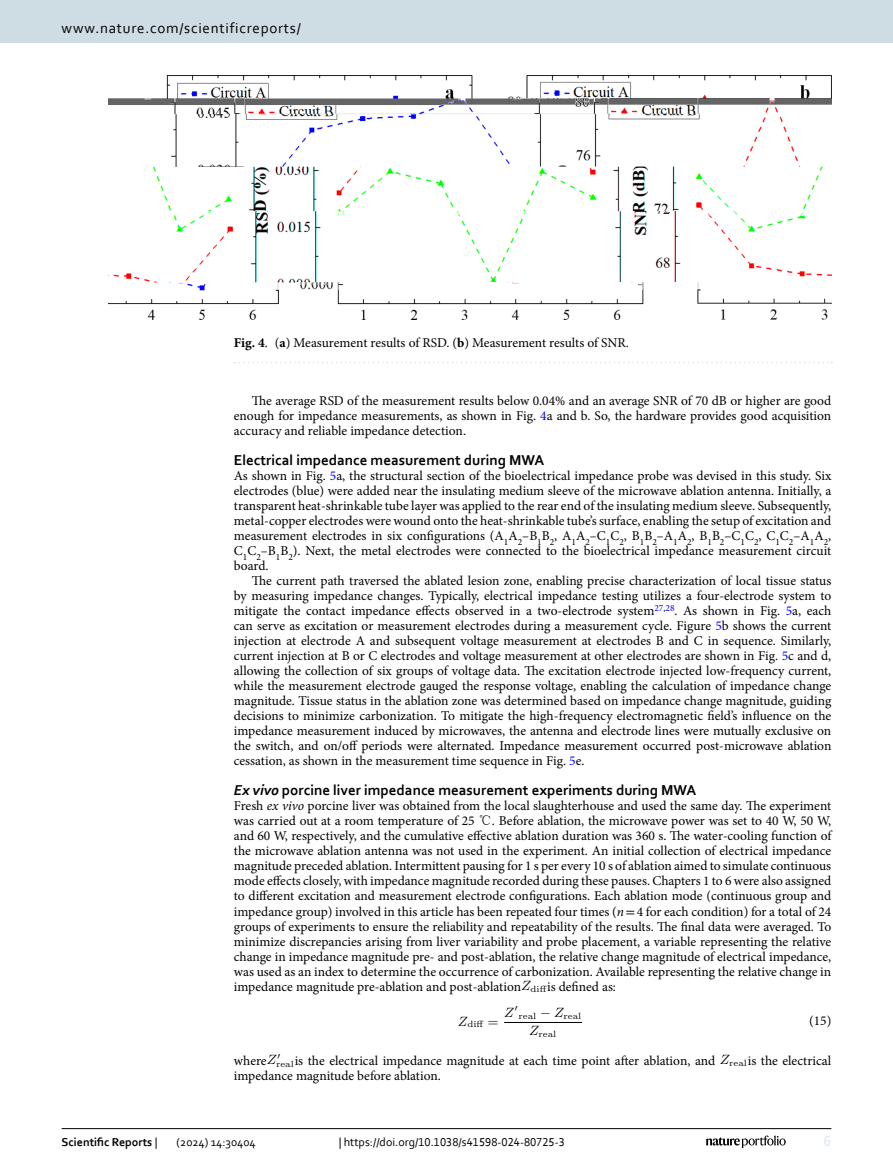
<style>
.page{position:relative;width:893px;height:1174px;background:#fff}
.page>*{position:absolute;margin:0;border:0;box-sizing:border-box;transform-origin:0 0}
.Head_2{font:700 15px "Corbel";color:#000}
.t1{font:15px "Corbel";letter-spacing:.05em;color:#000}
.t2{font:15px "Corbel";color:#d9e4eb}
.Body_Text{font:13.5px/15px "Minion Pro";color:#000;text-align:justify}
.Body_Text_Indent{font:13.5px/15px "Minion Pro";color:#000;text-align:justify}
.Figure_Caption{font:13.5px "Minion Pro";letter-spacing:-.005em;color:#000}
.EQ{font:13.5px "Minion Pro";color:#000}
.t3{font:12px "Corbel";color:#000}
.t4{font:700 12px "Corbel";color:#000}
.t5{font:9px/17.9px "SFRM0600";color:#000;text-align:center}
.s1{font-weight:700}
.s2{color:#00f}
.s3{font-style:italic}
.s4{font-family:"Sim Sun"}
.s5{font-family:"STIX"}
.s6{font-weight:400}
</style>
<div class="page">
<hr style="left:504px;top:1022px;width:78px;height:1px;background:#000">
<img style="left:108px;top:76px;width:723px;height:243px">
<svg style="left:235px;top:362px;width:597px;height:1px"></svg>
<hr style="left:62px;top:1128px;width:769px;height:1px;background:#000">
<svg style="left:706px;top:1135px;width:80px;height:12px"></svg>
<div style="left:0;top:0;width:893px;height:43px;background:#cedde4"></div>
<p class="t1" style="left:62px;top:18px;width:241px">www.nature.com/scientificreports/</p>
<p class="Figure_Caption" style="left:234px;top:334px;width:397px"><span class="s1">Fig. 4</span>. (<span class="s1">a</span>) Measurement results of RSD. (<span class="s1">b</span>) Measurement results of SNR.</p>
<p class="Body_Text_Indent" style="left:234px;top:393px;width:599px;text-indent:18px">The average RSD of the measurement results below 0.04% and an average SNR of 70 dB or higher are good enough for impedance measurements, as shown in Fig. <span class="s2">4</span>a and b. So, the hardware provides good acquisition accuracy and reliable impedance detection.</p>
<p class="Head_2" style="left:234px;top:451px;width:312px">Electrical impedance measurement during MWA</p>
<p class="Body_Text" style="left:234px;top:468px;width:599px">As shown in Fig. <span class="s2">5</span>a, the structural section of the bioelectrical impedance probe was devised in this study. Six electrodes (blue) were added near the insulating medium sleeve of the microwave ablation antenna. Initially, a transparent heat-shrinkable tube layer was applied to the rear end of the insulating medium sleeve. Subsequently, metal-copper electrodes were wound onto the heat-shrinkable tube’s surface, enabling the setup of excitation and measurement electrodes in six configurations (A<sub>1</sub>A<sub>2</sub>–B<sub>1</sub>B<sub>2</sub>, A<sub>1</sub>A<sub>2</sub>–C<sub>1</sub>C<sub>2</sub>, B<sub>1</sub>B<sub>2</sub>–A<sub>1</sub>A<sub>2</sub>, B<sub>1</sub>B<sub>2</sub>–C<sub>1</sub>C<sub>2</sub>, C<sub>1</sub>C<sub>2</sub>–A<sub>1</sub>A<sub>2</sub>, C<sub>1</sub>C<sub>2</sub>–B<sub>1</sub>B<sub>2</sub>). Next, the metal electrodes were connected to the bioelectrical impedance measurement circuit board.</p>
<p class="Body_Text_Indent" style="left:234px;top:573px;width:599px;text-indent:18px">The current path traversed the ablated lesion zone, enabling precise characterization of local tissue status by measuring impedance changes. Typically, electrical impedance testing utilizes a four-electrode system to mitigate the contact impedance effects observed in a two-electrode system<sup>27</sup><sup>,</sup><sup>28</sup>. As shown in Fig. <span class="s2">5</span>a, each can serve as excitation or measurement electrodes during a measurement cycle. Figure <span class="s2">5</span>b shows the current injection at electrode A and subsequent voltage measurement at electrodes B and C in sequence. Similarly, current injection at B or C electrodes and voltage measurement at other electrodes are shown in Fig. <span class="s2">5</span>c and d, allowing the collection of six groups of voltage data. The excitation electrode injected low-frequency current, while the measurement electrode gauged the response voltage, enabling the calculation of impedance change magnitude. Tissue status in the ablation zone was determined based on impedance change magnitude, guiding decisions to minimize carbonization. To mitigate the high-frequency electromagnetic field’s influence on the impedance measurement induced by microwaves, the antenna and electrode lines were mutually exclusive on the switch, and on/off periods were alternated. Impedance measurement occurred post-microwave ablation cessation, as shown in the measurement time sequence in Fig. <span class="s2">5</span>e.</p>
<p class="Head_2" style="left:234px;top:781px;width:464px"><span class="s3">Ex vivo</span> porcine liver impedance measurement experiments during MWA</p>
<p class="Body_Text" style="left:234px;top:798px;width:599px">Fresh <span class="s3">ex vivo</span> porcine liver was obtained from the local slaughterhouse and used the same day. The experiment was carried out at a room temperature of 25 <span class="s4">℃</span>. Before ablation, the microwave power was set to 40 W, 50 W, and 60 W, respectively, and the cumulative effective ablation duration was 360 s. The water-cooling function of the microwave ablation antenna was not used in the experiment. An initial collection of electrical impedance magnitude preceded ablation. Intermittent pausing for 1 s per every 10 s of ablation aimed to simulate continuous mode effects closely, with impedance magnitude recorded during these pauses. Chapters 1 to 6 were also assigned to different excitation and measurement electrode configurations. Each ablation mode (continuous group and impedance group) involved in this article has been repeated four times (<span class="s3">n</span><span class="s5">=</span>4 for each condition) for a total of 24 groups of experiments to ensure the reliability and repeatability of the results. The final data were averaged. To minimize discrepancies arising from liver variability and probe placement, a variable representing the relative change in impedance magnitude pre- and post-ablation, the relative change magnitude of electrical impedance, was used as an index to determine the occurrence of carbonization. Available representing the relative change in impedance magnitude pre-ablation and post-ablation</p>
<p class="t5" style="left:521px;top:980px;width:27px"><sup>Z</sup>diff</p>
<p class="Body_Text" style="left:547px;top:978px;width:70px">is defined as:</p>
<p class="t5" style="left:458px;top:1015px;width:42px"><sup>Z</sup>diff <sup>=</sup></p>
<p class="t5" style="left:504px;top:1007px;width:79px"><sup>Z</sup> real − <sup>Z</sup>real<br><sup>Z</sup>real</p>
<p class="EQ" style="left:809px;top:1011px;width:24px">(15)</p>
<p class="Body_Text" style="left:234px;top:1052px;width:34px">where</p>
<p class="t5" style="left:267px;top:1055px;width:29px"><sup>Z</sup>real</p>
<p class="Body_Text" style="left:295px;top:1052px;width:422px">is the electrical impedance magnitude at each time point after ablation, and</p>
<p class="t5" style="left:720px;top:1054px;width:29px"><sup>Z</sup>real</p>
<p class="Body_Text" style="left:748px;top:1052px;width:85px">is the electrical</p>
<p class="Body_Text" style="left:234px;top:1067px;width:209px">impedance magnitude before ablation.</p>
<p class="t4" style="left:62px;top:1134px;width:97px">Scientific Reports <span class="s6">|</span></p>
<p class="t3" style="left:177px;top:1134px;width:81px">(2024) 14:30404</p>
<p class="t3" style="left:339px;top:1134px;width:228px">| https://doi.org/10.1038/s41598-024-80725-3</p>
<p class="t2" style="left:824px;top:1132px;width:9px">6</p>
</div>
